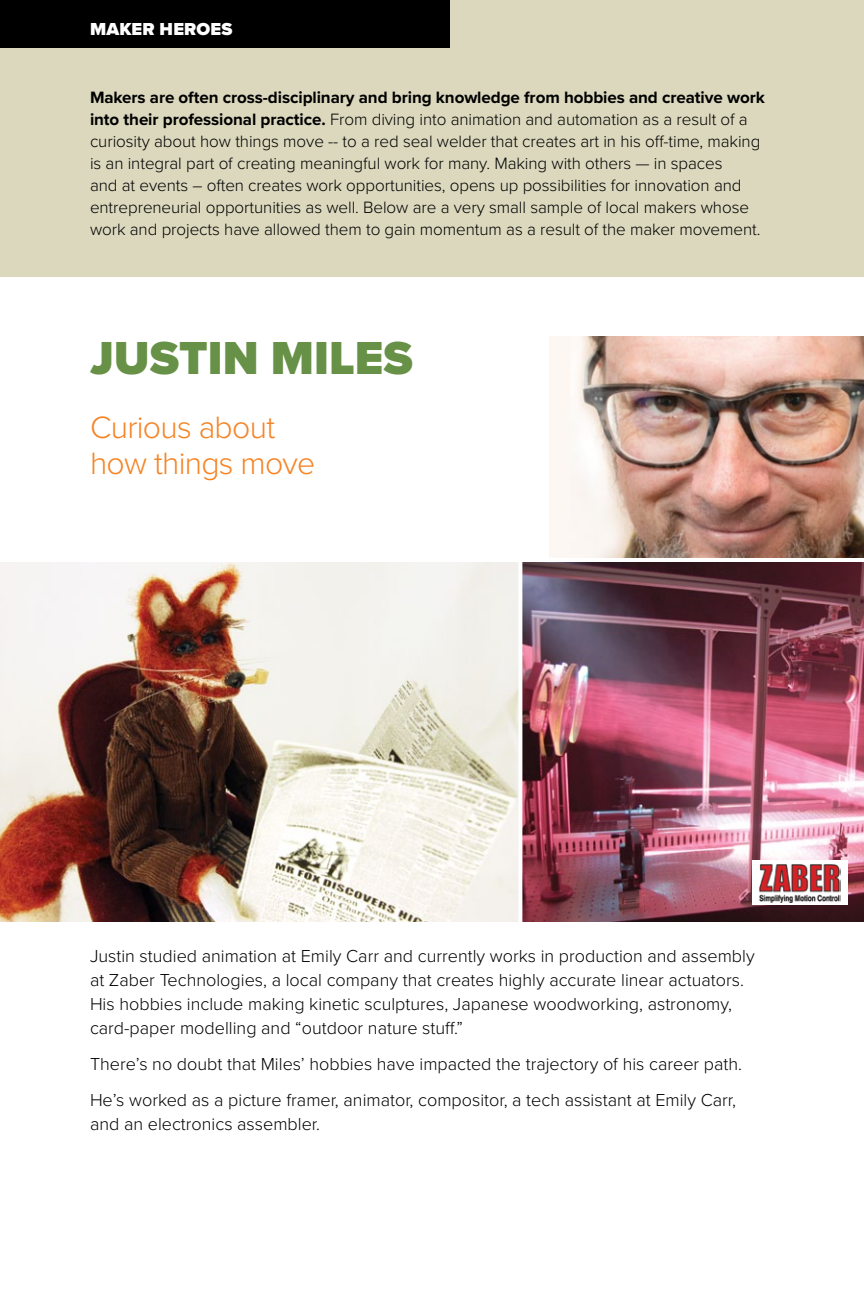
<style>
.page{position:relative;width:864px;height:1296px;background:#fff}
.page>*{position:absolute;margin:0;border:0;box-sizing:border-box;transform-origin:0 0}
.t1{font:900 48px "Proxima Nova";color:#679146}
.t2{font:300 32px/36px "Proxima Nova";letter-spacing:-.02em;color:#f58426}
.t3{font:300 18px/24px "Proxima Nova";color:#000}
.t4{font:900 18px "Proxima Nova";letter-spacing:.01em;color:#fff}
.t5{font:300 17px/22px "Proxima Nova";letter-spacing:-.005em;color:#000}
.s1{font-weight:700}
</style>
<div class="page">
<div style="left:0;top:0;width:864px;height:276px;background:#dbd8bd"></div>
<img style="left:0;top:562px;width:518px;height:360px">
<img style="left:522px;top:562px;width:342px;height:360px">
<div style="left:0;top:0;width:450px;height:48px;background:#000"></div>
<img style="left:550px;top:336px;width:314px;height:222px">
<div style="left:752px;top:860px;width:95px;height:46px;background:#fff"></div>
<img style="left:759px;top:864px;width:82px;height:38px">
<p class="t4" style="left:90px;top:16px;width:144px">MAKER HEROES</p>
<p class="t5" style="left:90px;top:86px;width:676px"><span class="s1">Makers are often cross-disciplinary and bring knowledge from hobbies and creative work into their professional practice.</span> From diving into animation and automation as a result of a curiosity about how things move -- to a red seal welder that creates art in his off-time, making is an integral part of creating meaningful work for many. Making with others — in spaces<br>and at events – often creates work opportunities, opens up possibilities for innovation and entrepreneurial opportunities as well. Below are a very small sample of local makers whose work and projects have allowed them to gain momentum as a result of the maker movement.</p>
<h1 class="t1" style="left:90px;top:322px;width:324px">JUSTIN MILES</h1>
<h2 class="t2" style="left:90px;top:408px;width:227px">Curious about how things move</h2>
<p class="t3" style="left:90px;top:943px;width:666px">Justin studied animation at Emily Carr and currently works in production and assembly at Zaber Technologies, a local company that creates highly accurate linear actuators.<br>His hobbies include making kinetic sculptures, Japanese woodworking, astronomy, card-paper modelling and “outdoor nature stuff.”</p>
<p class="t3" style="left:90px;top:1045px;width:654px;line-height:36px">There’s no doubt that Miles’ hobbies have impacted the trajectory of his career path.<br>He’s worked as a picture framer, animator, compositor, a tech assistant at Emily Carr,</p>
<p class="t3" style="left:90px;top:1111px;width:232px">and an electronics assembler.</p>
</div>
